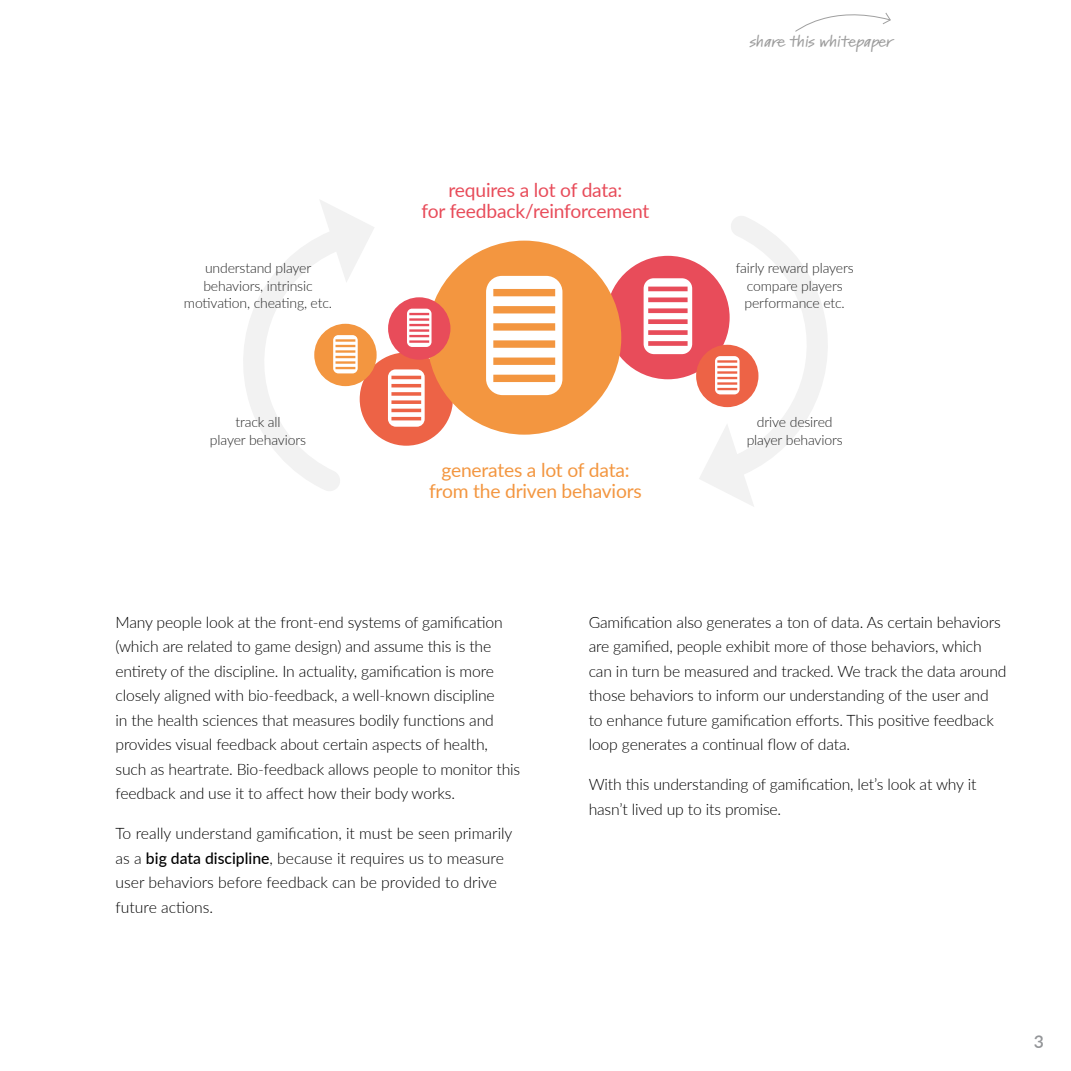
<style>
.page{position:relative;width:1071px;height:1071px;background:#fff}
.page>*{position:absolute;margin:0;border:0;box-sizing:border-box;transform-origin:0 0}
.t1{font:19.25px/21px "Lato";letter-spacing:-.01em;color:#e84c5a;text-align:center}
.t2{font:19.25px/21px "Lato";letter-spacing:-.01em;color:#f39640;text-align:center}
.t3{font:600 17.5px "Lato";color:#939598}
.t4{font:300 15.75px/24.5px "Lato";letter-spacing:-.01em;color:#000}
.t5{font:300 14px/17.5px "Lato";letter-spacing:-.01em;color:#262626;text-align:center}
.t6{font:600 expanded 14px "Kremlin Pro";letter-spacing:-.01em;color:#9d9d9d}
.s1{font-weight:500}
</style>
<div class="page">
<svg style="left:795px;top:13px;width:96px;height:19px"></svg>
<div style="left:606px;top:256px;width:124px;height:123px;background:#e84c5a;border-radius:50%"></div>
<svg style="left:644px;top:278px;width:48px;height:76px"></svg>
<div style="left:360px;top:352px;width:93px;height:94px;background:#ed6346;border-radius:50%"></div>
<svg style="left:388px;top:369px;width:37px;height:58px"></svg>
<div style="left:427px;top:241px;width:194px;height:194px;background:#f39640;border-radius:50%"></div>
<svg style="left:486px;top:276px;width:76px;height:119px"></svg>
<svg style="left:243px;top:200px;width:132px;height:291px"></svg>
<svg style="left:699px;top:216px;width:129px;height:290px"></svg>
<div style="left:388px;top:297px;width:62px;height:63px;background:#e84c5a;border-radius:50%"></div>
<svg style="left:407px;top:309px;width:25px;height:38px"></svg>
<p class="t6" style="left:750px;top:31px;width:144px">share this whitepaper</p>
<p class="t5" style="left:184px;top:259px;width:150px">understand player behaviors, intrinsic motivation, cheating, etc.</p>
<p class="t5" style="left:210px;top:413px;width:98px">track all<br>player behaviors</p>
<p class="t1" style="left:422px;top:179px;width:229px">requires a lot of data:<br>for feedback/reinforcement</p>
<p class="t2" style="left:429px;top:459px;width:214px">generates a lot of data: from the driven behaviors</p>
<p class="t5" style="left:736px;top:259px;width:120px">fairly reward players compare players performance etc.</p>
<p class="t5" style="left:747px;top:413px;width:98px">drive desired player behaviors</p>
<p class="t4" style="left:116px;top:609px;width:406px">Many people look at the front-end systems of gamification (which are related to game design) and assume this is the entirety of the discipline. In actuality, gamification is more closely aligned with bio-feedback, a well-known discipline<br>in the health sciences that measures bodily functions and provides visual feedback about certain aspects of health, such as heartrate. Bio-feedback allows people to monitor this feedback and use it to affect how their body works.</p>
<p class="t4" style="left:116px;top:821px;width:399px">To really understand gamification, it must be seen primarily as a <span class="s1">big data discipline</span>, because it requires us to measure user behaviors before feedback can be provided to drive future actions.</p>
<p class="t4" style="left:589px;top:609px;width:419px">Gamification also generates a ton of data. As certain behaviors are gamified, people exhibit more of those behaviors, which can in turn be measured and tracked. We track the data around those behaviors to inform our understanding of the user and to enhance future gamification efforts. This positive feedback loop generates a continual flow of data.</p>
<p class="t4" style="left:589px;top:772px;width:389px">With this understanding of gamification, let’s look at why it hasn’t lived up to its promise.</p>
<p class="t3" style="left:1034px;top:1029px;width:12px">3</p>
</div>
